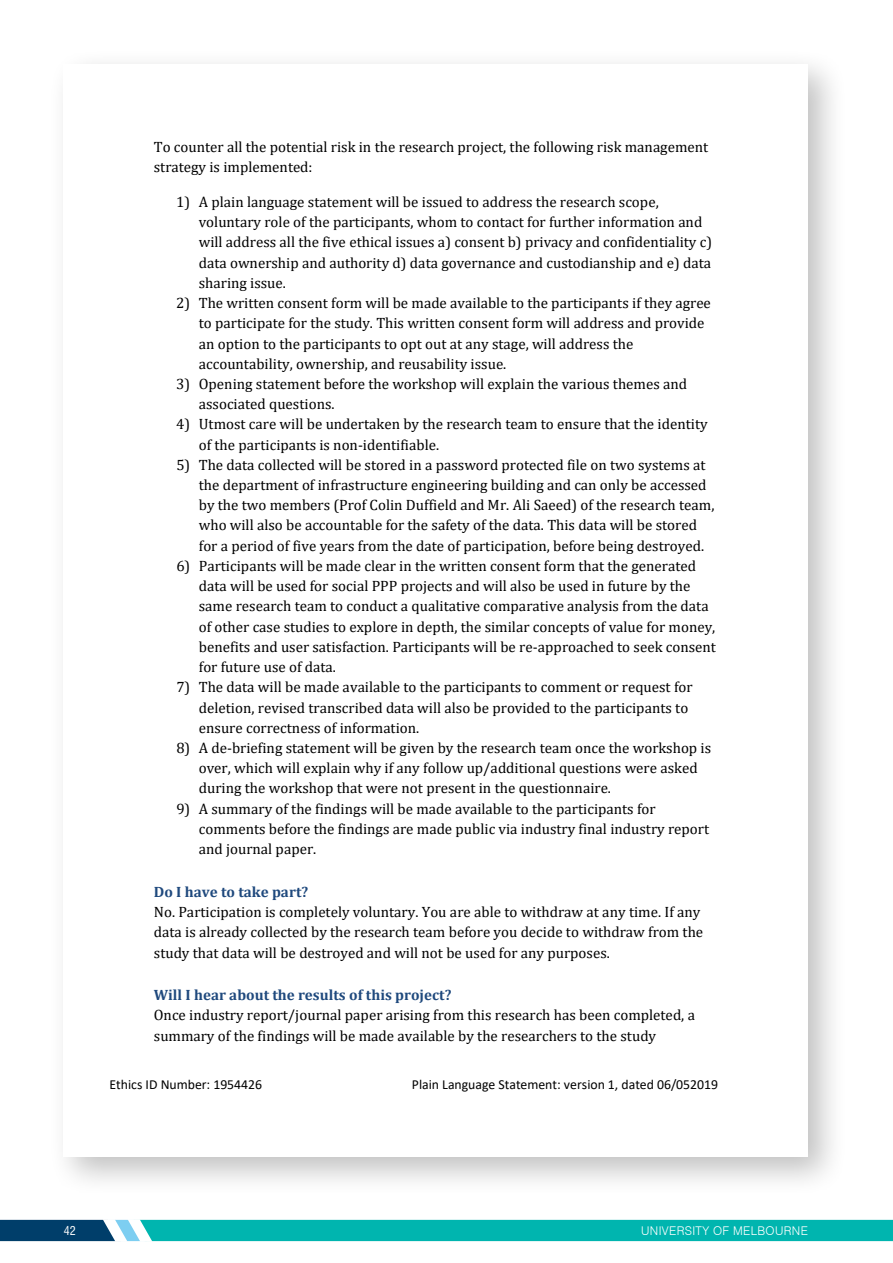
<style>
.page{position:relative;width:893px;height:1263px;background:#fff}
.page>*{position:absolute;margin:0;border:0;box-sizing:border-box;transform-origin:0 0}
.t1{font:15px/20.2px "Cambria";color:#000}
.t2{font:700 15px "Cambria";color:#1f497d}
.t3{font:13.8px "Calibri";color:#000}
.t4{font:300 12px "Swiss 721 BT";letter-spacing:.03em;color:#fff}
.t5{font:condensed 12px "Swiss 721 BT";color:#fff}
</style>
<div class="page">
<svg style="left:0;top:1219px;width:893px;height:23px;background:#1bafb0"></svg>
<div style="left:48px;top:48px;width:800px;height:1149px;background:#000;opacity:.25"></div>
<div style="left:64px;top:64px;width:744px;height:1093px;background:#fff"></div>
<p class="t1" style="left:154px;top:136px;width:556px">To counter all the potential risk in the research project, the following risk management strategy is implemented:</p>
<p class="t1" style="left:199px;top:192px;width:515px;text-indent:-22px">1) A plain language statement will be issued to address the research scope, voluntary role of the participants, whom to contact for further information and will address all the five ethical issues a) consent b) privacy and confidentiality c) data ownership and authority d) data governance and custodianship and e) data sharing issue.</p>
<p class="t1" style="left:199px;top:293px;width:514px;text-indent:-22px">2) The written consent form will be made available to the participants if they agree to participate for the study. This written consent form will address and provide an option to the participants to opt out at any stage, will address the accountability, ownership, and reusability issue.</p>
<p class="t1" style="left:199px;top:374px;width:490px;text-indent:-22px">3) Opening statement before the workshop will explain the various themes and associated questions.</p>
<p class="t1" style="left:199px;top:414px;width:510px;text-indent:-22px">4) Utmost care will be undertaken by the research team to ensure that the identity of the participants is non-identifiable.</p>
<p class="t1" style="left:199px;top:455px;width:517px;text-indent:-22px">5) The data collected will be stored in a password protected file on two systems at the department of infrastructure engineering building and can only be accessed by the two members (Prof Colin Duffield and Mr. Ali Saeed) of the research team, who will also be accountable for the safety of the data. This data will be stored for a period of five years from the date of participation, before being destroyed.</p>
<p class="t1" style="left:199px;top:556px;width:519px;text-indent:-22px">6) Participants will be made clear in the written consent form that the generated data will be used for social PPP projects and will also be used in future by the same research team to conduct a qualitative comparative analysis from the data of other case studies to explore in depth, the similar concepts of value for money, benefits and user satisfaction. Participants will be re-approached to seek consent for future use of data.</p>
<p class="t1" style="left:199px;top:677px;width:495px;text-indent:-22px">7) The data will be made available to the participants to comment or request for deletion, revised transcribed data will also be provided to the participants to ensure correctness of information.</p>
<p class="t1" style="left:199px;top:738px;width:514px;text-indent:-22px">8) A de-briefing statement will be given by the research team once the workshop is over, which will explain why if any follow up/additional questions were asked during the workshop that were not present in the questionnaire.</p>
<p class="t1" style="left:199px;top:798px;width:512px;text-indent:-22px">9) A summary of the findings will be made available to the participants for comments before the findings are made public via industry final industry report and journal paper.</p>
<p class="t2" style="left:154px;top:881px;width:156px">Do I have to take part?</p>
<p class="t1" style="left:154px;top:902px;width:551px">No. Participation is completely voluntary. You are able to withdraw at any time. If any data is already collected by the research team before you decide to withdraw from the study that data will be destroyed and will not be used for any purposes.</p>
<p class="t2" style="left:154px;top:985px;width:299px">Will I hear about the results of this project?</p>
<p class="t1" style="left:154px;top:1005px;width:543px">Once industry report/journal paper arising from this research has been completed, a summary of the findings will be made available by the researchers to the study</p>
<p class="t3" style="left:110px;top:1074px;width:154px">Ethics ID Number: 1954426</p>
<p class="t3" style="left:412px;top:1074px;width:308px">Plain Language Statement: version 1, dated 06/052019</p>
<p class="t5" style="left:64px;top:1223px;width:13px">42</p>
<p class="t4" style="left:641px;top:1223px;width:168px">UNIVERSITY OF MELBOURNE</p>
</div>
